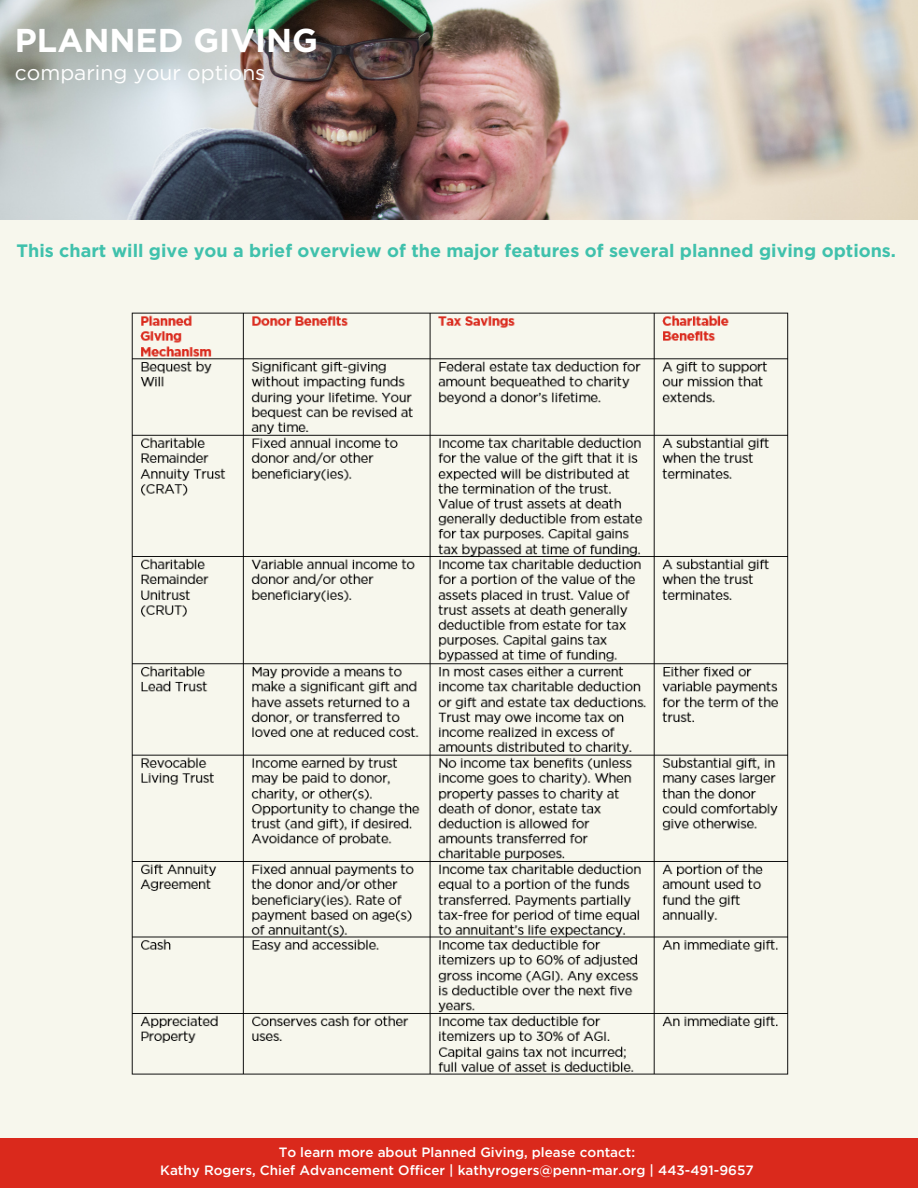
<style>
.page{position:relative;width:918px;height:1188px;background:#f7f7ed}
.page>*{position:absolute;margin:0;border:0;box-sizing:border-box;transform-origin:0 0}
.t1{font:700 33px "Gotham";color:#fff}
.t2{font:21px "Gotham";color:#fff}
.t3{font:700 18px "Gotham";color:#40c1ac}
.t4{font:500 13.5px "Gotham";color:#fff}
</style>
<div class="page">
<img style="left:0;top:0;width:918px;height:219px">
<div style="left:0;top:1138px;width:918px;height:50px;background:#da291c"></div>
<img style="left:131px;top:312px;width:658px;height:763px">
<p class="t1" style="left:15px;top:20px;width:305px">PLANNED GIVING</p>
<p class="t2" style="left:15px;top:60px;width:252px">comparing your options</p>
<p class="t3" style="left:16px;top:240px;width:881px">This chart will give you a brief overview of the major features of several planned giving options.</p>
<h2 class="t4" style="left:279px;top:1144px;width:358px">To learn more about Planned Giving, please contact:</h2>
<h3 class="t4" style="left:160px;top:1162px;width:595px">Kathy Rogers, Chief Advancement Officer | kathyrogers@penn-mar.org | 443-491-9657</h3>
</div>
